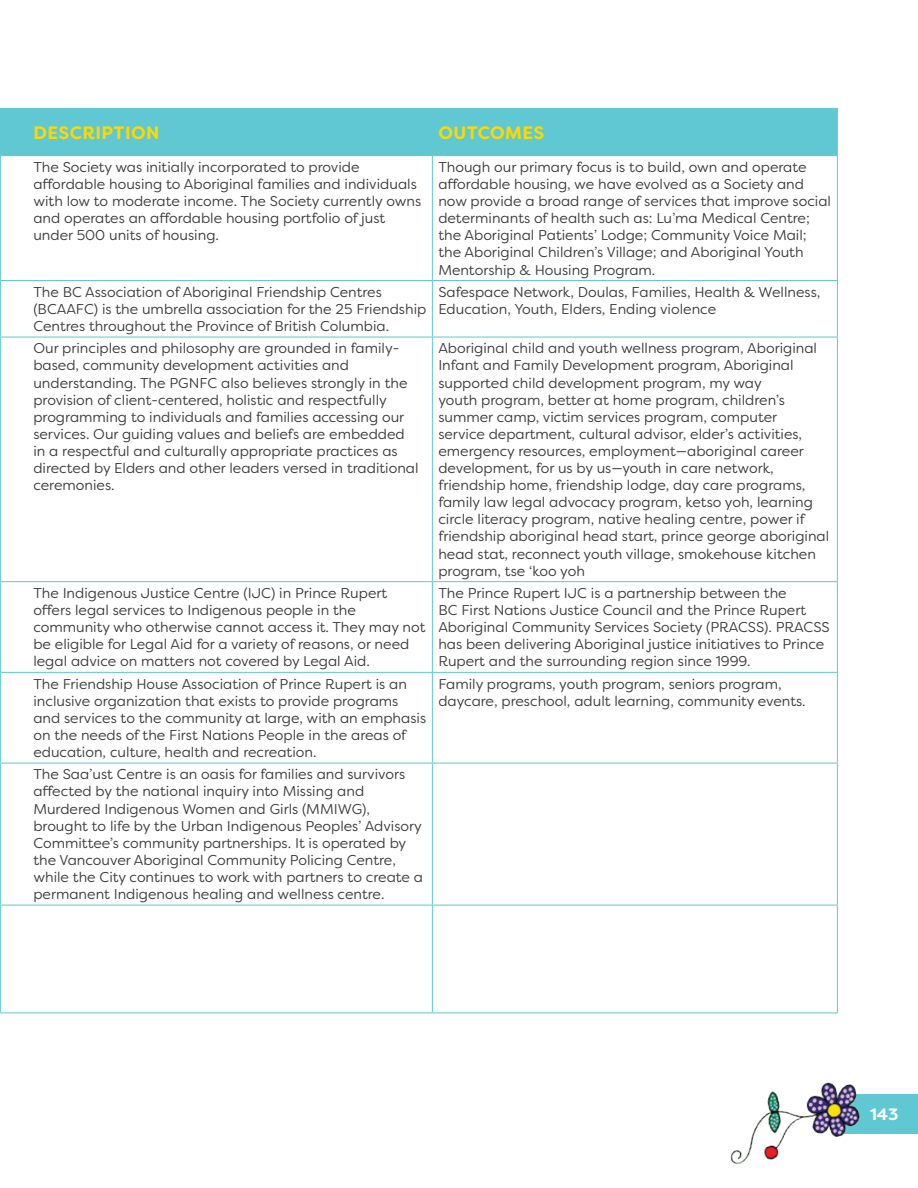
<style>
.page{position:relative;width:918px;height:1188px;background:#fff}
.page>*{position:absolute;margin:0;border:0;box-sizing:border-box;transform-origin:0 0}
.t1{font:700 18px "Filson Soft";letter-spacing:.02em;color:#fad906}
.t2{font:700 16.5px "Filson Soft";color:#fff}
.t3{font:14.25px/17.1px "Filson Soft";color:#3e3e3f}
</style>
<div class="page">
<hr style="left:432px;top:108px;width:406px;height:1px;background:#5fc8d2">
<hr style="left:837px;top:109px;width:1px;height:46px;background:#5fc8d2">
<div style="left:0;top:108px;width:837px;height:47px;background:#5fc8d2"></div>
<hr style="left:0;top:155px;width:432px;height:1px;background:#5fc8d2">
<hr style="left:432px;top:155px;width:406px;height:1px;background:#5fc8d2">
<hr style="left:0;top:156px;width:1px;height:124px;background:#5fc8d2">
<hr style="left:432px;top:156px;width:1px;height:124px;background:#5fc8d2">
<hr style="left:837px;top:156px;width:1px;height:124px;background:#5fc8d2">
<hr style="left:0;top:280px;width:432px;height:1px;background:#5fc8d2">
<hr style="left:0;top:281px;width:1px;height:56px;background:#5fc8d2">
<hr style="left:432px;top:280px;width:406px;height:1px;background:#5fc8d2">
<hr style="left:432px;top:281px;width:1px;height:56px;background:#5fc8d2">
<hr style="left:837px;top:281px;width:1px;height:56px;background:#5fc8d2">
<hr style="left:0;top:337px;width:432px;height:1px;background:#5fc8d2">
<hr style="left:0;top:337px;width:1px;height:244px;background:#5fc8d2">
<hr style="left:432px;top:337px;width:406px;height:1px;background:#5fc8d2">
<hr style="left:432px;top:337px;width:1px;height:244px;background:#5fc8d2">
<hr style="left:837px;top:337px;width:1px;height:244px;background:#5fc8d2">
<hr style="left:0;top:581px;width:432px;height:1px;background:#5fc8d2">
<hr style="left:0;top:582px;width:1px;height:90px;background:#5fc8d2">
<hr style="left:432px;top:581px;width:406px;height:1px;background:#5fc8d2">
<hr style="left:432px;top:582px;width:1px;height:90px;background:#5fc8d2">
<hr style="left:837px;top:582px;width:1px;height:90px;background:#5fc8d2">
<hr style="left:0;top:672px;width:432px;height:1px;background:#5fc8d2">
<hr style="left:0;top:673px;width:1px;height:90px;background:#5fc8d2">
<hr style="left:432px;top:672px;width:406px;height:1px;background:#5fc8d2">
<hr style="left:432px;top:673px;width:1px;height:90px;background:#5fc8d2">
<hr style="left:837px;top:673px;width:1px;height:90px;background:#5fc8d2">
<hr style="left:0;top:763px;width:432px;height:1px;background:#5fc8d2">
<hr style="left:0;top:763px;width:1px;height:142px;background:#5fc8d2">
<hr style="left:432px;top:763px;width:406px;height:1px;background:#5fc8d2">
<hr style="left:432px;top:763px;width:1px;height:142px;background:#5fc8d2">
<hr style="left:837px;top:763px;width:1px;height:142px;background:#5fc8d2">
<hr style="left:0;top:905px;width:432px;height:1px;background:#5fc8d2">
<hr style="left:0;top:905px;width:1px;height:108px;background:#5fc8d2">
<hr style="left:432px;top:905px;width:406px;height:1px;background:#5fc8d2">
<hr style="left:432px;top:905px;width:1px;height:108px;background:#5fc8d2">
<hr style="left:837px;top:905px;width:1px;height:108px;background:#5fc8d2">
<hr style="left:0;top:1013px;width:432px;height:1px;background:#5fc8d2">
<hr style="left:432px;top:1013px;width:406px;height:1px;background:#5fc8d2">
<div style="left:844px;top:1094px;width:74px;height:40px;background:#5fc8d2"></div>
<img style="left:730px;top:1082px;width:130px;height:82px">
<p class="t1" style="left:34px;top:121px;width:127px">DESCRIPTION</p>
<p class="t1" style="left:439px;top:121px;width:107px">OUTCOMES</p>
<p class="t3" style="left:33px;top:158px;width:389px">The Society was initially incorporated to provide affordable housing to Aboriginal families and individuals with low to moderate income. The Society currently owns and operates an affordable housing portfolio of just under 500 units of housing.</p>
<p class="t3" style="left:438px;top:158px;width:394px">Though our primary focus is to build, own and operate affordable housing, we have evolved as a Society and now provide a broad range of services that improve social determinants of health such as: Lu’ma Medical Centre; the Aboriginal Patients’ Lodge; Community Voice Mail; the Aboriginal Children’s Village; and Aboriginal Youth Mentorship &amp; Housing Program.</p>
<p class="t3" style="left:33px;top:283px;width:394px">The BC Association of Aboriginal Friendship Centres (BCAAFC) is the umbrella association for the 25 Friendship<br>Centres throughout the Province of British Columbia.</p>
<p class="t3" style="left:438px;top:283px;width:384px">Safespace Network, Doulas, Families, Health &amp; Wellness,<br>Education, Youth, Elders, Ending violence</p>
<p class="t3" style="left:33px;top:340px;width:387px">Our principles and philosophy are grounded in family&shy;based, community development activities and understanding. The PGNFC also believes strongly in the provision of client-centered, holistic and respectfully programming to individuals and families accessing our services. Our guiding values and beliefs are embedded in a respectful and culturally appropriate practices as directed by Elders and other leaders versed in traditional ceremonies.</p>
<p class="t3" style="left:438px;top:340px;width:392px">Aboriginal child and youth wellness program, Aboriginal Infant and Family Development program, Aboriginal supported child development program, my way<br>youth program, better at home program, children’s summer camp, victim services program, computer<br>service department, cultural advisor, elder’s activities, emergency resources, employment—aboriginal career development, for us by us—youth in care network, friendship home, friendship lodge, day care programs, family law legal advocacy program, ketso yoh, learning circle literacy program, native healing centre, power if friendship aboriginal head start, prince george aboriginal head stat, reconnect youth village, smokehouse kitchen program, tse ‘koo yoh</p>
<p class="t3" style="left:33px;top:584px;width:394px">The Indigenous Justice Centre (IJC) in Prince Rupert offers legal services to Indigenous people in the community who otherwise cannot access it. They may not be eligible for Legal Aid for a variety of reasons, or need legal advice on matters not covered by Legal Aid.</p>
<p class="t3" style="left:438px;top:584px;width:393px">The Prince Rupert IJC is a partnership between the<br>BC First Nations Justice Council and the Prince Rupert Aboriginal Community Services Society (PRACSS). PRACSS has been delivering Aboriginal justice initiatives to Prince Rupert and the surrounding region since 1999.</p>
<p class="t3" style="left:33px;top:675px;width:394px">The Friendship House Association of Prince Rupert is an inclusive organization that exists to provide programs and services to the community at large, with an emphasis on the needs of the First Nations People in the areas of education, culture, health and recreation.</p>
<p class="t3" style="left:438px;top:675px;width:369px">Family programs, youth program, seniors program, daycare, preschool, adult learning, community events.</p>
<p class="t3" style="left:33px;top:766px;width:391px">The Saa’ust Centre is an oasis for families and survivors affected by the national inquiry into Missing and Murdered Indigenous Women and Girls (MMIWG), brought to life by the Urban Indigenous Peoples’ Advisory Committee’s community partnerships. It is operated by the Vancouver Aboriginal Community Policing Centre, while the City continues to work with partners to create a permanent Indigenous healing and wellness centre.</p>
<p class="t2" style="left:870px;top:1103px;width:30px">143</p>
</div>
